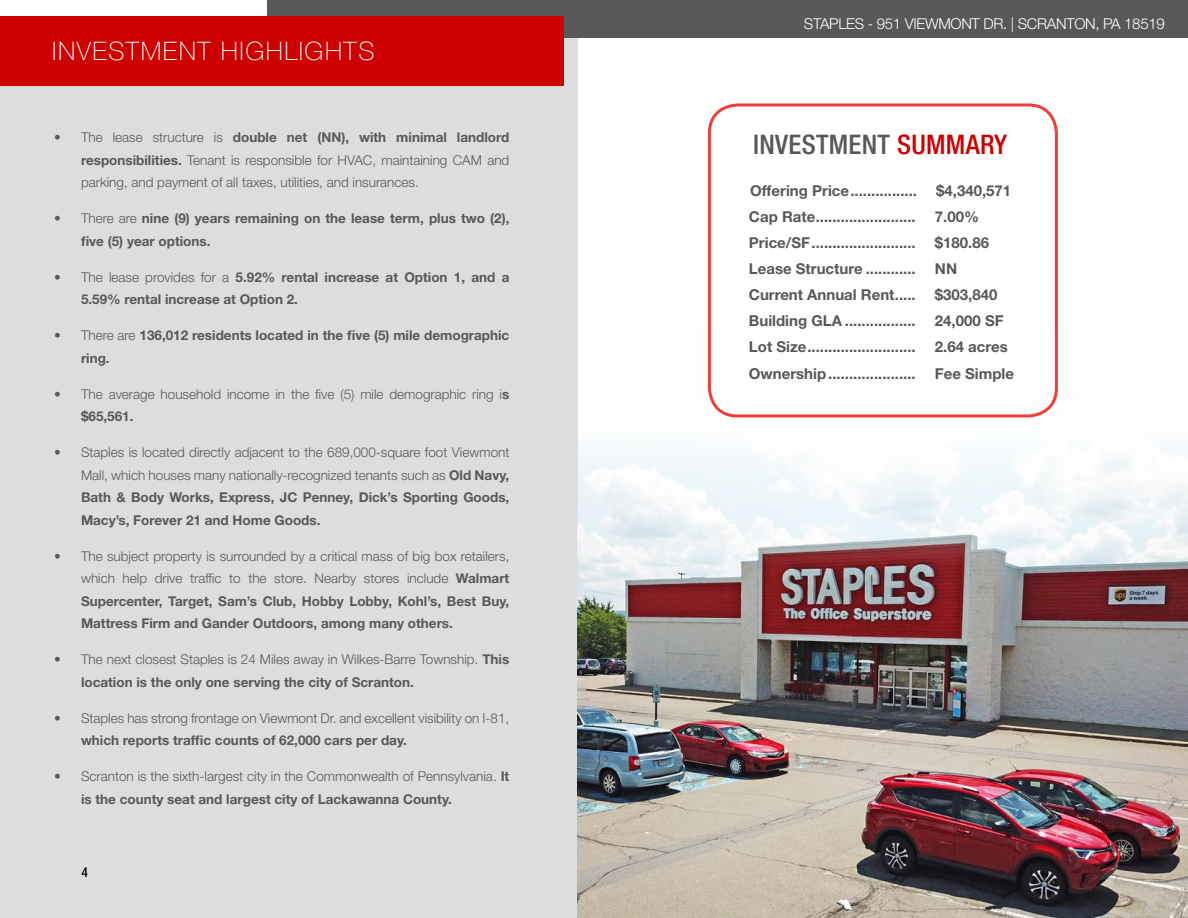
<style>
.page{position:relative;width:1188px;height:918px;background:#fff}
.page>*{position:absolute;margin:0;border:0;box-sizing:border-box;transform-origin:0 0}
.t1{font:500 condensed 27px "Helvetica Neue LT Std";letter-spacing:.01em;color:#57585a}
.t2{font:100 25.5px "Helvetica Neue LT Std";letter-spacing:.06em;color:#fff}
.t3{font:700 15px "Helvetica Neue LT Std";color:#57585a}
.t4{font:300 15px "Helvetica Neue LT Std";letter-spacing:-.02em;color:#fff}
.t5{font:300 13.5px/22.5px "Helvetica Neue LT Std";color:#57585a;text-align:justify}
.t6{font:700 13.5px/22.5px "Helvetica Neue LT Std";color:#57585a}
.t7{font:300 condensed 13.5px "Helvetica Neue LT Std";color:#000}
.s1{font-weight:700}
.s2{font-weight:300}
.s3{color:#ce0000}
</style>
<div class="page">
<div style="left:0;top:24px;width:578px;height:894px;background:#dcdddf"></div>
<img style="left:578px;top:335px;width:610px;height:583px">
<div style="left:708px;top:104px;width:350px;height:313px;border:3px solid #ee3e38;border-radius:28px"></div>
<div style="left:268px;top:0;width:920px;height:38px;background:#57585a"></div>
<div style="left:0;top:16px;width:563px;height:70px;background:#ce0000"></div>
<h2 class="t2" style="left:52px;top:37px;width:324px">INVESTMENT HIGHLIGHTS</h2>
<p class="t5" style="left:81px;top:126px;width:430px;text-indent:-27px">• The lease structure is <span class="s1">double net (NN), with minimal landlord responsibilities.</span> Tenant is responsible for HVAC, maintaining CAM and parking, and payment of all taxes, utilities, and insurances.</p>
<p class="t6" style="left:81px;top:207px;width:430px;text-indent:-27px"><span class="s2">• There are</span> nine (9) years remaining on the lease term, plus two (2), five (5) year options.</p>
<p class="t6" style="left:81px;top:266px;width:430px;text-indent:-27px"><span class="s2">• The lease provides for a</span> 5.92% rental increase at Option 1, and a<br>5.59% rental increase at Option 2.</p>
<p class="t6" style="left:81px;top:324px;width:430px;text-indent:-27px"><span class="s2">• There are</span> 136,012 residents located in the five (5) mile demographic ring.</p>
<p class="t5" style="left:81px;top:383px;width:430px;text-indent:-27px">• The average household income in the five (5) mile demographic ring i<span class="s1">s $65,561.</span></p>
<p class="t5" style="left:81px;top:441px;width:430px;text-indent:-27px">• Staples is located directly adjacent to the 689,000-square foot Viewmont Mall, which houses many nationally-recognized tenants such as <span class="s1">Old Navy, Bath &amp; Body Works, Express, JC Penney, Dick’s Sporting Goods, Macy’s, Forever 21 and Home Goods.</span></p>
<p class="t5" style="left:81px;top:545px;width:430px;text-indent:-27px">• The subject property is surrounded by a critical mass of big box retailers, which help drive traffic to the store. Nearby stores include <span class="s1">Walmart Supercenter, Target, Sam’s Club, Hobby Lobby, Kohl’s, Best Buy, Mattress Firm and Gander Outdoors, among many others.</span></p>
<p class="t5" style="left:81px;top:648px;width:430px;text-indent:-27px">• The next closest Staples is 24 Miles away in Wilkes-Barre Township. <span class="s1">This location is the only one serving the city of Scranton.</span></p>
<p class="t5" style="left:54px;top:707px;width:457px">• Staples has strong frontage on Viewmont Dr. and excellent visibility on I-81,</p>
<p class="t6" style="left:81px;top:729px;width:328px">which reports traffic counts of 62,000 cars per day.</p>
<p class="t5" style="left:81px;top:765px;width:430px;text-indent:-27px">• Scranton is the sixth-largest city in the Commonwealth of Pennsylvania. <span class="s1">It is the county seat and largest city of Lackawanna County.</span></p>
<p class="t7" style="left:81px;top:865px;width:8px">4</p>
<p class="t4" style="left:804px;top:15px;width:362px">STAPLES - 951 VIEWMONT DR. | SCRANTON, PA 18519</p>
<h1 class="t1" style="left:753px;top:129px;width:256px">INVESTMENT <span class="s3">SUMMARY</span></h1>
<p class="t3" style="left:750px;top:181px;width:168px">Offering Price................</p>
<p class="t3" style="left:936px;top:181px;width:77px">$4,340,571</p>
<p class="t3" style="left:749px;top:207px;width:168px">Cap Rate........................</p>
<p class="t3" style="left:935px;top:207px;width:46px">7.00%</p>
<p class="t3" style="left:749px;top:233px;width:168px">Price/SF.........................</p>
<p class="t3" style="left:935px;top:233px;width:56px">$180.86</p>
<p class="t3" style="left:749px;top:259px;width:168px">Lease Structure ............</p>
<p class="t3" style="left:935px;top:259px;width:24px">NN</p>
<p class="t3" style="left:749px;top:286px;width:168px">Current Annual Rent.....</p>
<p class="t3" style="left:935px;top:286px;width:64px">$303,840</p>
<p class="t3" style="left:749px;top:312px;width:168px">Building GLA .................</p>
<p class="t3" style="left:935px;top:312px;width:70px">24,000 SF</p>
<p class="t3" style="left:749px;top:338px;width:168px">Lot Size..........................</p>
<p class="t3" style="left:935px;top:338px;width:74px">2.64 acres</p>
<p class="t3" style="left:749px;top:364px;width:168px">Ownership.....................</p>
<p class="t3" style="left:935px;top:364px;width:81px">Fee Simple</p>
</div>
